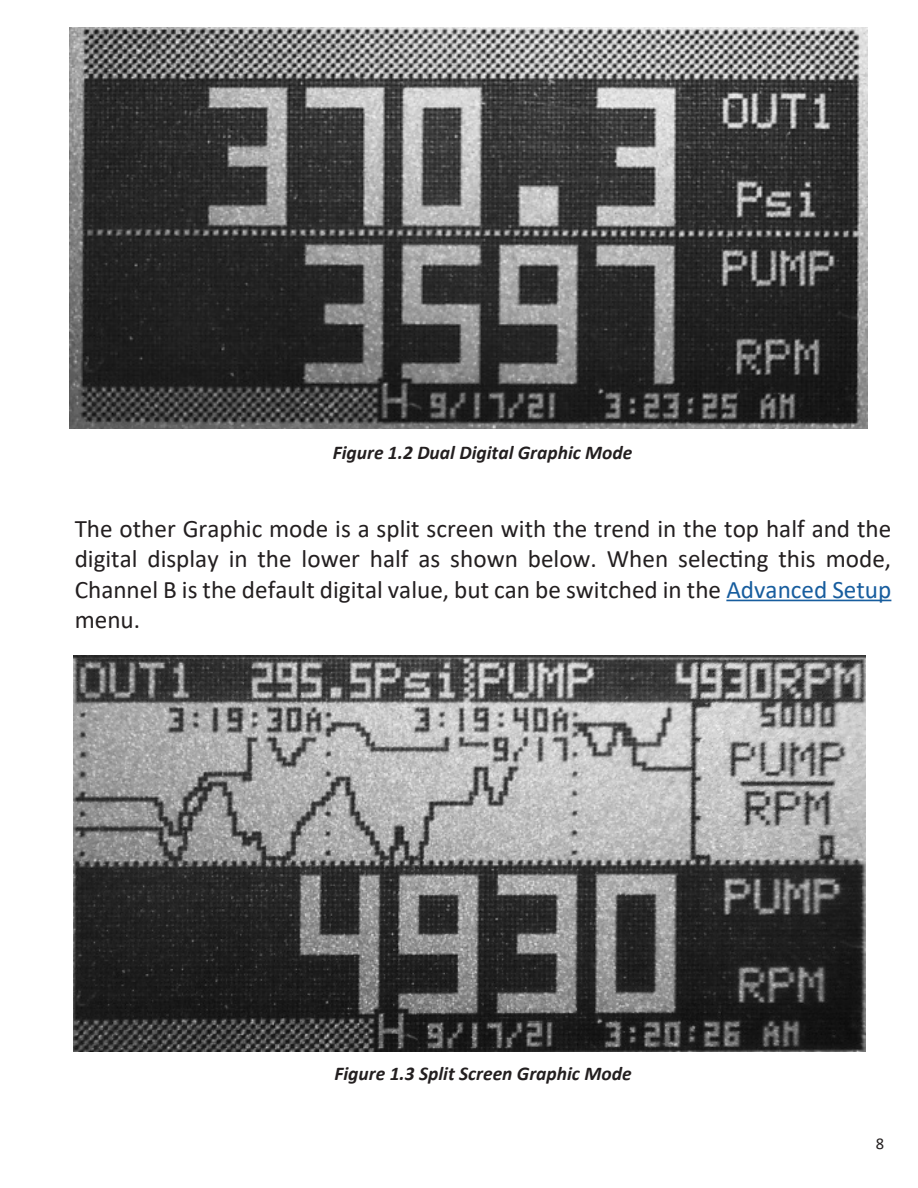
<style>
.page{position:relative;width:918px;height:1188px;background:#fff}
.page>*{position:absolute;margin:0;border:0;box-sizing:border-box;transform-origin:0 0}
.Paragraph_X_X{font:25.2px/30.3px "Calibri";color:#231f20;text-align:justify}
.Paragraph_X_X-2{font:italic 700 19.5px "Calibri";color:#231f20}
.t1{font:16.5px "Calibri";color:#231f20}
.s1{color:#175d9e}
</style>
<div class="page">
<img style="left:70px;top:27px;width:797px;height:401px">
<hr style="left:726px;top:600px;width:165px;height:1px;background:#175d9e">
<img style="left:74px;top:656px;width:791px;height:395px">
<p class="Paragraph_X_X-2" style="left:333px;top:439px;width:301px">Figure 1.2 Dual Digital Graphic Mode</p>
<p class="Paragraph_X_X" style="left:75px;top:513px;width:818px">The other Graphic mode is a split screen with the trend in the top half and the digital display in the lower half as shown below. When selecting this mode, Channel B is the default digital value, but can be switched in the <span class="s1">Advanced Setup </span>menu.</p>
<p class="Paragraph_X_X-2" style="left:335px;top:1059px;width:299px">Figure 1.3 Split Screen Graphic Mode</p>
<p class="t1" style="left:876px;top:1132px;width:10px">8</p>
</div>
